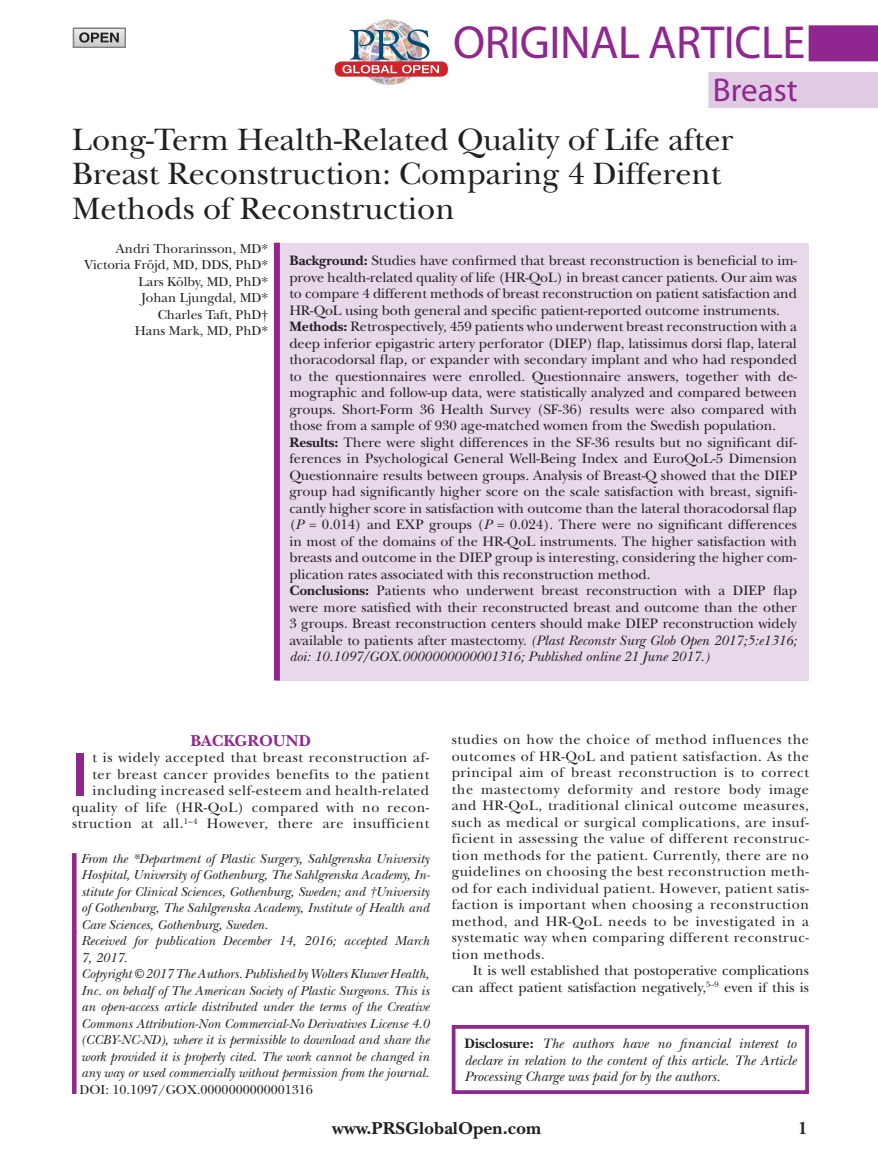
<style>
.page{position:relative;width:878px;height:1175px;background:#fff}
.page>*{position:absolute;margin:0;border:0;box-sizing:border-box;transform-origin:0 0}
.t1{font:600 63.15px "Myriad Pro";color:#90268f}
.t2{font:46.5px "Myriad Pro";letter-spacing:-.01em;color:#90268f}
.t3{font:33px "Myriad Pro";color:#90268f}
.t4{font:32.25px/34.5px "New Baskerville";color:#231f20}
.t5{font:700 18px "New Baskerville";color:#231f20}
.t6{font:700 16.5px "New Baskerville";color:#90268f}
.t7{font:14.25px/16.5px "New Baskerville";color:#231f20;text-align:justify}
.t8{font:14.25px/16.5px "New Baskerville";letter-spacing:.04em;color:#231f20;text-align:right}
.t9{font:italic 14.25px/16.5px "New Baskerville";color:#231f20;text-align:justify}
.t10{font:italic 13.5px/16.5px "New Baskerville";color:#231f20}
.t11{font:13.5px/16.5px "New Baskerville";color:#231f20;text-align:right}
.s1{font-weight:700}
.s2{font-style:italic}
.s3{font-weight:700;font-style:normal}
</style>
<div class="page">
<div style="left:73px;top:28px;width:52px;height:20px;border:2px solid #808285"></div>
<svg style="left:79px;top:32px;width:40px;height:11px"></svg>
<img style="left:365px;top:20px;width:49px;height:64px">
<svg style="left:334px;top:61px;width:114px;height:16px"></svg>
<img style="left:342px;top:29px;width:97px;height:44px">
<hr style="left:72px;top:932px;width:4px;height:161px;background:#90268f">
<hr style="left:72px;top:853px;width:4px;height:80px;background:#90268f">
<div style="left:277px;top:243px;width:531px;height:437px;background:#e7d8ea"></div>
<div style="left:274px;top:243px;width:6px;height:437px;background:#90268f"></div>
<div style="left:452px;top:1025px;width:356px;height:69px;border:4px solid #90268f"></div>
<div style="left:708px;top:72px;width:170px;height:36px;background:#dfcce3"></div>
<div style="left:808px;top:25px;width:69px;height:36px;background:#90268f"></div>
<h2 class="t2" style="left:453px;top:14px;width:354px">ORIGINAL ARTICLE</h2>
<h3 class="t3" style="left:712px;top:69px;width:86px">BREAST</h3>
<h3 class="t4" style="left:72px;top:122px;width:663px">Long-Term Health-Related Quality of Life after<br>Breast Reconstruction: Comparing 4 Different<br>Methods of Reconstruction</h3>
<p class="t11" style="left:84px;top:240px;width:185px">Andri Thorarinsson, MD*<br>Victoria Fröjd, MD, DDS, PhD*<br>Lars Kölby, MD, PhD*<br>Johan Ljungdal, MD*<br>Charles Taft, PhD†<br>Hans Mark, MD, PhD*</p>
<p class="t7" style="left:289px;top:252px;width:509px;text-align:left"><span class="s1">Background:</span> Studies have confirmed that breast reconstruction is beneficial to im&shy;prove health-related quality of life (HR-QoL) in breast cancer patients. Our aim was to compare 4 different methods of breast reconstruction on patient satisfaction and HR-QoL using both general and specific patient-reported outcome instruments.<br><span class="s1">Methods:</span> Retrospectively, 459 patients who underwent breast reconstruction with a deep inferior epigastric artery perforator (DIEP) flap, latissimus dorsi flap, lateral thoracodorsal flap, or expander with secondary implant and who had responded to the questionnaires were enrolled. Questionnaire answers, together with de&shy;mographic and follow-up data, were statistically analyzed and compared between groups. Short-Form 36 Health Survey (SF-36) results were also compared with those from a sample of 930 age-matched women from the Swedish population.<br><span class="s1">Results:</span> There were slight differences in the SF-36 results but no significant dif&shy;ferences in Psychological General Well-Being Index and EuroQoL-5 Dimension Questionnaire results between groups. Analysis of Breast-Q showed that the DIEP group had significantly higher score on the scale satisfaction with breast, signifi&shy;cantly higher score in satisfaction with outcome than the lateral thoracodorsal flap (<span class="s2">P</span> = 0.014) and EXP groups (<span class="s2">P</span> = 0.024). There were no significant differences in most of the domains of the HR-QoL instruments. The higher satisfaction with breasts and outcome in the DIEP group is interesting, considering the higher com&shy;plication rates associated with this reconstruction method.<br><span class="s1">Conclusions:</span> Patients who underwent breast reconstruction with a DIEP flap were more satisfied with their reconstructed breast and outcome than the other 3 groups. Breast reconstruction centers should make DIEP reconstruction widely available to patients after mastectomy. <span class="s2">(Plast Reconstr Surg Glob Open 2017;5:e1316; doi: 10.1097/GOX.0000000000001316; Published online 21 June 2017.)</span></p>
<p class="t6" style="left:190px;top:731px;width:122px">BACKGROUND</p>
<p class="t8" style="left:72px;top:749px;width:359px">t is widely accepted that breast reconstruction af&shy;ter breast cancer provides benefits to the patient including increased self-esteem and health-related quality of life (HR-QoL) compared with no recon&shy;struction at all.<sup>1–4</sup> However, there are insufficient</p>
<h1 class="t1" style="left:72px;top:734px;width:18px">I</h1>
<p class="t10" style="left:81px;top:850px;width:350px;text-align:justify">From the *Department of Plastic Surgery, Sahlgrenska University Hospital, University of Gothenburg, The Sahlgrenska Academy, In&shy;stitute for Clinical Sciences, Gothenburg, Sweden; and †University of Gothenburg, The Sahlgrenska Academy, Institute of Health and Care Sciences, Gothenburg, Sweden.</p>
<p class="t10" style="left:81px;top:932px;width:350px">Received for publication December 14, 2016; accepted March 7, 2017.<br>Copyright © 2017 The Authors. Published by Wolters Kluwer Health, Inc. on behalf of The American Society of Plastic Surgeons. This is an open-access article distributed under the terms of the Creative Commons Attribution-Non Commercial-No Derivatives License 4.0 (CCBY-NC-ND), where it is permissible to download and share the work provided it is properly cited. The work cannot be changed in any way or used commercially without permission from the journal.</p>
<p class="t11" style="left:80px;top:1081px;width:235px">DOI: 10.1097/GOX.0000000000001316</p>
<p class="t7" style="left:451px;top:731px;width:359px">studies on how the choice of method influences the outcomes of HR-QoL and patient satisfaction. As the principal aim of breast reconstruction is to correct the mastectomy deformity and restore body image and HR-QoL, traditional clinical outcome measures, such as medical or surgical complications, are insuf&shy;ficient in assessing the value of different reconstruc&shy;tion methods for the patient. Currently, there are no guidelines on choosing the best reconstruction meth&shy;od for each individual patient. However, patient satis&shy;faction is important when choosing a reconstruction method, and HR-QoL needs to be investigated in a systematic way when comparing different reconstruc&shy;tion methods.</p>
<p class="t7" style="left:451px;top:962px;width:359px;text-align:right">It is well established that postoperative complications can affect patient satisfaction negatively,<sup>5–9</sup> even if this is</p>
<p class="t9" style="left:464px;top:1035px;width:333px"><span class="s3">Disclosure:</span> The authors have no financial interest to declare in relation to the content of this article. The Article Processing Charge was paid for by the authors.</p>
<p class="t5" style="left:332px;top:1118px;width:210px">www.PRSGlobalOpen.com</p>
<p class="t5" style="left:798px;top:1118px;width:11px">1</p>
</div>
